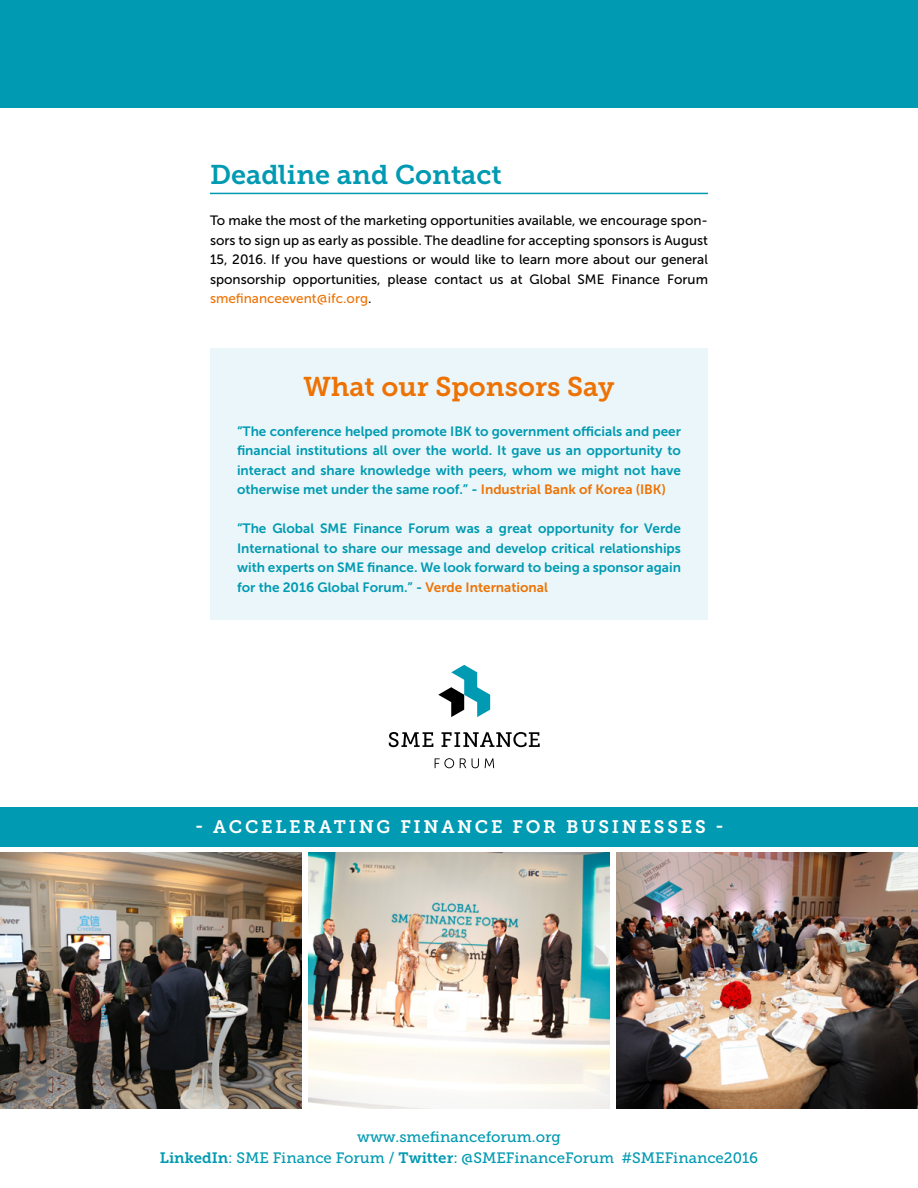
<style>
.page{position:relative;width:918px;height:1188px;background:#fff}
.page>*{position:absolute;margin:0;border:0;box-sizing:border-box;transform-origin:0 0}
.t1{font:27px "Museo Slab 700";color:#ee7203}
.t2{font:27px "Museo Slab 700";color:#009ab2}
.t3{font:18px "Museo Slab 700";letter-spacing:.15em;color:#fff}
.t4{font:15px/21px "Museo Slab 500";color:#009ab2;text-align:center}
.t5{font:13.5px/19.5px "Museo Sans 700";color:#009ab2;text-align:justify}
.t6{font:13.5px/19.5px "Museo Sans 500";color:#000;text-align:justify}
.s1{color:#ee7203}
.s2{font-family:"Museo Slab 700"}
</style>
<div class="page">
<div style="left:0;top:0;width:918px;height:108px;background:#009ab2"></div>
<svg style="left:389px;top:732px;width:44px;height:15px"></svg>
<svg style="left:442px;top:732px;width:98px;height:15px"></svg>
<svg style="left:435px;top:758px;width:19px;height:10px"></svg>
<svg style="left:460px;top:758px;width:6px;height:10px"></svg>
<svg style="left:472px;top:758px;width:7px;height:10px"></svg>
<svg style="left:485px;top:758px;width:9px;height:10px"></svg>
<svg style="left:438px;top:665px;width:52px;height:52px"></svg>
<div style="left:210px;top:349px;width:498px;height:271px;background:#eaf6f9"></div>
<hr style="left:210px;top:193px;width:498px;height:1px;background:#009ab2">
<div style="left:0;top:807px;width:918px;height:40px;background:#009ab2"></div>
<img style="left:0;top:853px;width:302px;height:255px">
<img style="left:616px;top:853px;width:302px;height:255px">
<img style="left:308px;top:853px;width:302px;height:255px">
<h1 class="t2" style="left:210px;top:159px;width:293px">Deadline and Contact</h1>
<p class="t6" style="left:210px;top:211px;width:500px">To make the most of the marketing opportunities available, we encourage spon&shy;sors to sign up as early as possible. The deadline for accepting sponsors is August 15, 2016. If you have questions or would like to learn more about our general sponsorship opportunities, please contact us at Global SME Finance Forum <span class="s1">smefinanceevent@ifc.org</span>.</p>
<h1 class="t1" style="left:304px;top:371px;width:312px">What our Sponsors Say</h1>
<p class="t5" style="left:237px;top:421px;width:446px">“The conference helped promote IBK to government officials and peer financial institutions all over the world. It gave us an opportunity to interact and share knowledge with peers, whom we might not have otherwise met under the same roof.” - <span class="s1">Industrial Bank of Korea (IBK)</span></p>
<p class="t5" style="left:237px;top:519px;width:446px">“The Global SME Finance Forum was a great opportunity for Verde International to share our message and develop critical relationships with experts on SME finance. We look forward to being a sponsor again for the 2016 Global Forum.” - <span class="s1">Verde International</span></p>
<h2 class="t3" style="left:195px;top:816px;width:530px">- ACCELERATING FINANCE FOR BUSINESSES -</h2>
<p class="t4" style="left:160px;top:1126px;width:600px">www.smefinanceforum.org<br><span class="s2">LinkedIn</span>: SME Finance Forum / <span class="s2">Twitter</span>: @SMEFinanceForum #SMEFinance2016</p>
</div>
